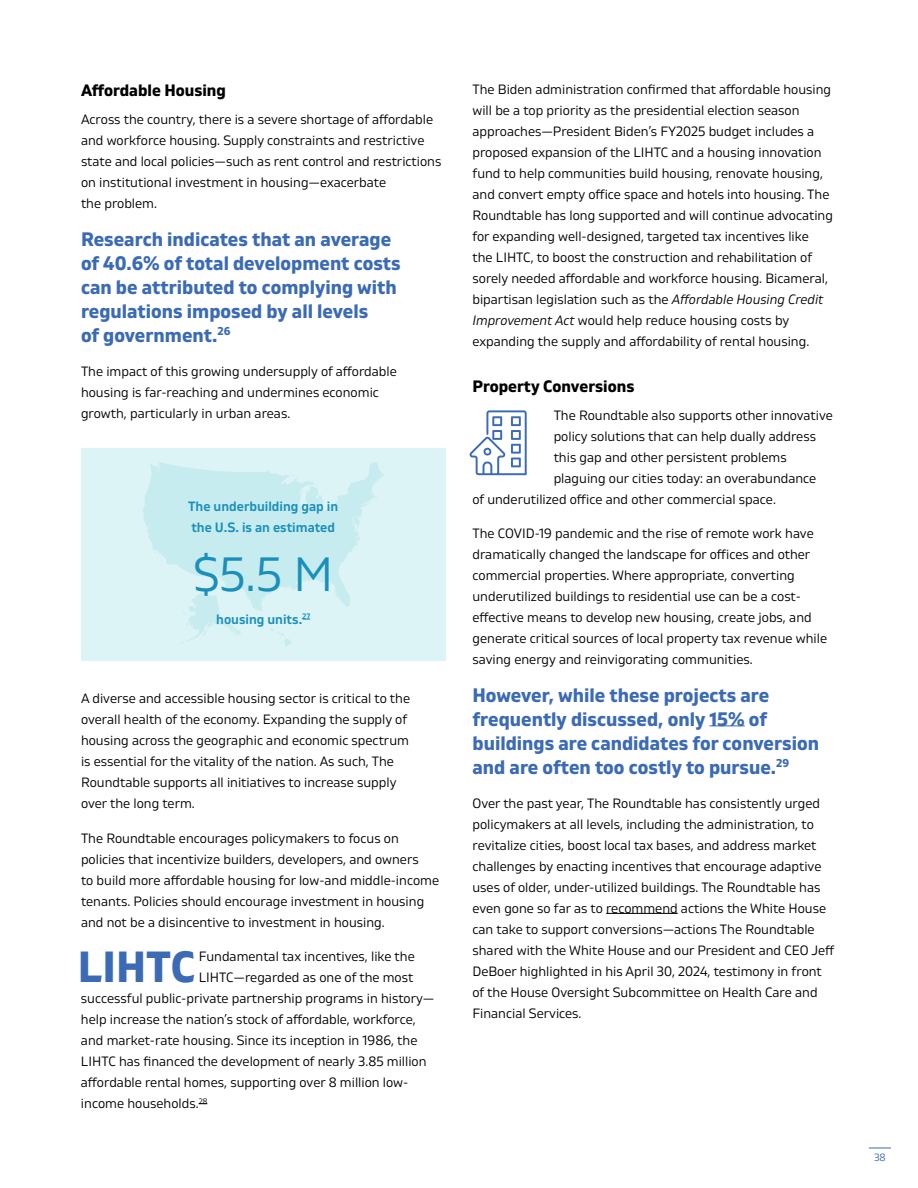
<style>
.page{position:relative;width:918px;height:1188px;background:#fff}
.page>*{position:absolute;margin:0;border:0;box-sizing:border-box;transform-origin:0 0}
.t1{font:48px "Gilam";color:#1a8fbb}
.t2{font:700 43.5px "Gilam";color:#3b6bb4}
.t3{font:700 19.5px/24px "Gilam";color:#3b6bb4}
.t4{font:700 16.5px "Gilam";color:#000}
.t5{font:13.5px/21px "Gilam";color:#000}
.t6{font:600 13.5px/21px "Gilam";color:#1a8fbb}
.t7{font:10.5px "Gilam";color:#3b6bb4}
.s1{font-style:italic}
</style>
<div class="page">
<svg style="left:869px;top:1148px;width:22px;height:1px"></svg>
<div style="left:81px;top:448px;width:365px;height:213px;background:#ddf4f6"></div>
<svg style="left:142px;top:462px;width:242px;height:185px;fill:#caedf0"></svg>
<hr style="left:709px;top:726px;width:36px;height:1px;background:#3b6bb4">
<hr style="left:606px;top:913px;width:72px;height:1px;background:#000">
<svg style="left:470px;top:410px;width:57px;height:65px"></svg>
<p class="t4" style="left:81px;top:78px;width:147px">Affordable Housing</p>
<p class="t5" style="left:81px;top:108px;width:362px">Across the country, there is a severe shortage of affordable and workforce housing. Supply constraints and restrictive state and local policies—such as rent control and restrictions on institutional investment in housing—exacerbate<br>the problem.</p>
<h3 class="t3" style="left:81px;top:226px;width:321px">Research indicates that an average of 40.6% of total development costs can be attributed to complying with regulations imposed by all levels<br>of government.<sup>26</sup></h3>
<p class="t5" style="left:81px;top:360px;width:317px">The impact of this growing undersupply of affordable housing is far-reaching and undermines economic growth, particularly in urban areas.</p>
<p class="t6" style="left:188px;top:495px;width:152px">The underbuilding gap in the U.S. is an estimated</p>
<h1 class="t1" style="left:193px;top:539px;width:142px">$5.5 M</h1>
<p class="t6" style="left:216px;top:608px;width:96px">housing units.<sup>27</sup></p>
<p class="t5" style="left:81px;top:687px;width:331px">A diverse and accessible housing sector is critical to the overall health of the economy. Expanding the supply of housing across the geographic and economic spectrum is essential for the vitality of the nation. As such, The Roundtable supports all initiatives to increase supply over the long term.</p>
<p class="t5" style="left:81px;top:827px;width:360px">The Roundtable encourages policymakers to focus on policies that incentivize builders, developers, and owners<br>to build more affordable housing for low-and middle-income tenants. Policies should encourage investment in housing and not be a disincentive to investment in housing.</p>
<h2 class="t2" style="left:78px;top:935px;width:119px">LIHTC</h2>
<p class="t5" style="left:199px;top:945px;width:217px">Fundamental tax incentives, like the</p>
<p class="t5" style="left:199px;top:966px;width:216px">LIHTC—regarded as one of the most</p>
<p class="t5" style="left:81px;top:987px;width:355px">successful public-private partnership programs in history—</p>
<p class="t5" style="left:81px;top:1008px;width:336px">help increase the nation’s stock of affordable, workforce,</p>
<p class="t5" style="left:81px;top:1029px;width:338px">and market-rate housing. Since its inception in 1986, the</p>
<p class="t5" style="left:81px;top:1050px;width:347px">LIHTC has financed the development of nearly 3.85 million</p>
<p class="t5" style="left:81px;top:1071px;width:329px">affordable rental homes, supporting over 8 million low-</p>
<p class="t5" style="left:81px;top:1092px;width:128px">income households.<sup>28</sup></p>
<p class="t5" style="left:472px;top:78px;width:362px">The Biden administration confirmed that affordable housing will be a top priority as the presidential election season approaches—President Biden’s FY2025 budget includes a proposed expansion of the LIHTC and a housing innovation fund to help communities build housing, renovate housing, and convert empty office space and hotels into housing. The Roundtable has long supported and will continue advocating for expanding well-designed, targeted tax incentives like<br>the LIHTC, to boost the construction and rehabilitation of sorely needed affordable and workforce housing. Bicameral, bipartisan legislation such as the <span class="s1">Affordable Housing Credit Improvement Act</span> would help reduce housing costs by expanding the supply and affordability of rental housing.</p>
<p class="t4" style="left:472px;top:374px;width:163px">Property Conversions</p>
<p class="t5" style="left:554px;top:404px;width:281px">The Roundtable also supports other innovative</p>
<p class="t5" style="left:554px;top:425px;width:264px">policy solutions that can help dually address</p>
<p class="t5" style="left:554px;top:446px;width:235px">this gap and other persistent problems</p>
<p class="t5" style="left:554px;top:467px;width:264px">plaguing our cities today: an overabundance</p>
<p class="t5" style="left:472px;top:488px;width:305px">of underutilized office and other commercial space.</p>
<p class="t5" style="left:472px;top:523px;width:356px">The COVID-19 pandemic and the rise of remote work have dramatically changed the landscape for offices and other commercial properties. Where appropriate, converting underutilized buildings to residential use can be a cost&shy;effective means to develop new housing, create jobs, and generate critical sources of local property tax revenue while saving energy and reinvigorating communities.</p>
<h3 class="t3" style="left:472px;top:682px;width:348px">However, while these projects are frequently discussed, only 15% of buildings are candidates for conversion and are often too costly to pursue.<sup>29</sup></h3>
<p class="t5" style="left:472px;top:793px;width:364px">Over the past year, The Roundtable has consistently urged policymakers at all levels, including the administration, to revitalize cities, boost local tax bases, and address market challenges by enacting incentives that encourage adaptive uses of older, under-utilized buildings. The Roundtable has even gone so far as to recommend actions the White House can take to support conversions—actions The Roundtable shared with the White House and our President and CEO Jeff DeBoer highlighted in his April 30, 2024, testimony in front of the House Oversight Subcommittee on Health Care and Financial Services.</p>
<p class="t7" style="left:874px;top:1150px;width:13px">38</p>
</div>
